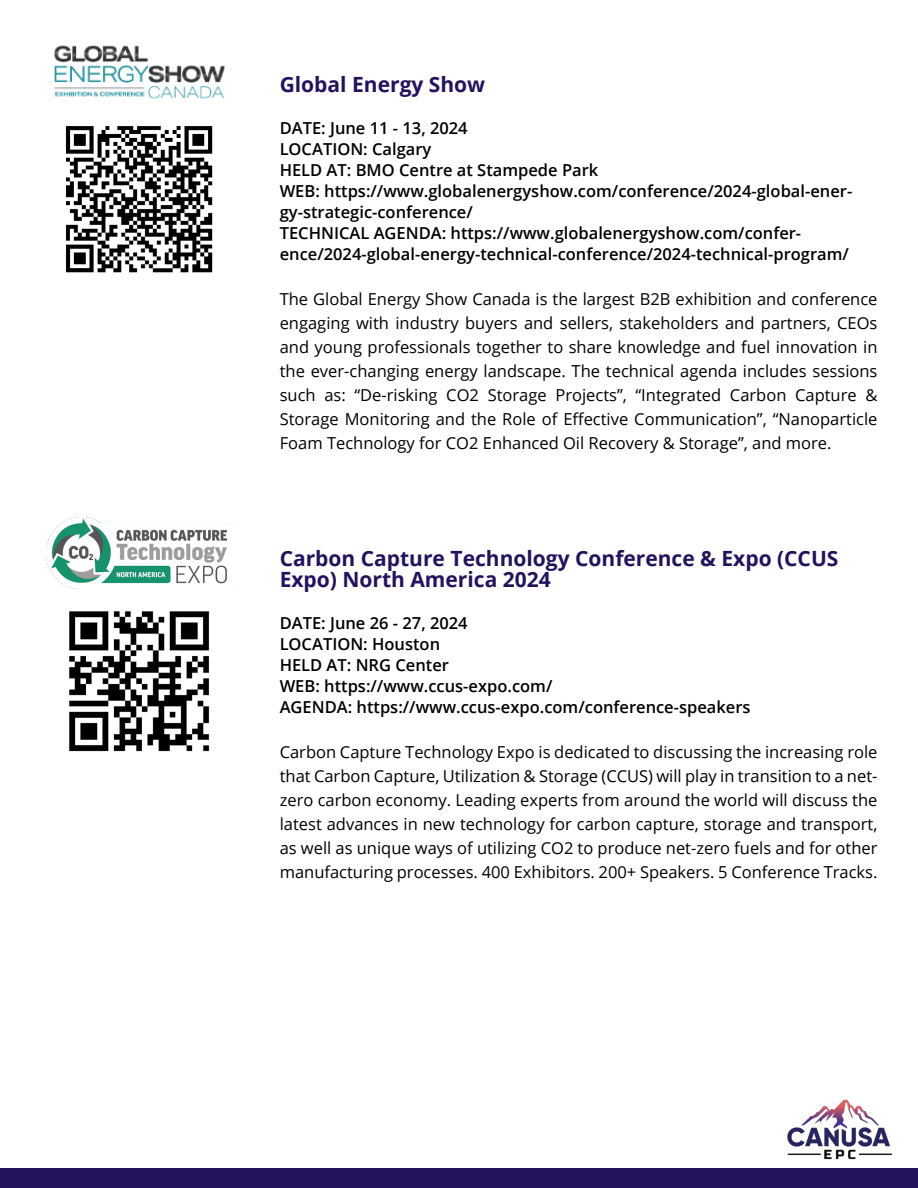
<style>
.page{position:relative;width:918px;height:1188px;background:#fff}
.page>*{position:absolute;margin:0;border:0;box-sizing:border-box;transform-origin:0 0}
.Paragraph_Style_6{font:700 21px/21px "Open Sans";color:#24125f}
.Paragraph_Style_6-2{font:16.5px/24px "Open Sans";color:#000;text-align:justify}
.Paragraph_Style_6-3{font:600 16.5px/21px "Open Sans";color:#000}
</style>
<div class="page">
<img style="left:787px;top:1099px;width:106px;height:61px">
<div style="left:0;top:1168px;width:918px;height:20px;background:#24125f"></div>
<img style="left:54px;top:45px;width:171px;height:54px">
<img style="left:46px;top:518px;width:186px;height:70px">
<img style="left:66px;top:126px;width:147px;height:147px">
<img style="left:69px;top:611px;width:141px;height:141px">
<p class="Paragraph_Style_6" style="left:280px;top:74px;width:207px">Global Energy Show</p>
<p class="Paragraph_Style_6-3" style="left:280px;top:117px;width:190px">DATE: June 11 - 13, 2024</p>
<p class="Paragraph_Style_6-3" style="left:280px;top:138px;width:153px">LOCATION: Calgary</p>
<p class="Paragraph_Style_6-3" style="left:280px;top:159px;width:574px">HELD AT: BMO Centre at Stampede Park<br>WEB: https://www.globalenergyshow.com/conference/2024-global-ener&shy;gy-strategic-conference/</p>
<p class="Paragraph_Style_6-3" style="left:280px;top:222px;width:571px">TECHNICAL AGENDA: https://www.globalenergyshow.com/confer&shy;ence/2024-global-energy-technical-conference/2024-technical-program/</p>
<p class="Paragraph_Style_6-2" style="left:280px;top:287px;width:599px">The Global Energy Show Canada is the largest B2B exhibition and conference engaging with industry buyers and sellers, stakeholders and partners, CEOs and young professionals together to share knowledge and fuel innovation in the ever-changing energy landscape. The technical agenda includes sessions such as: “De-risking CO2 Storage Projects”, “Integrated Carbon Capture &amp; Storage Monitoring and the Role of Effective Communication”, “Nanoparticle Foam Technology for CO2 Enhanced Oil Recovery &amp; Storage”, and more.</p>
<p class="Paragraph_Style_6" style="left:280px;top:548px;width:560px">Carbon Capture Technology Conference &amp; Expo (CCUS<br>Expo) North America 2024</p>
<p class="Paragraph_Style_6-3" style="left:280px;top:612px;width:190px">DATE: June 26 - 27, 2024</p>
<p class="Paragraph_Style_6-3" style="left:280px;top:633px;width:162px">LOCATION: Houston</p>
<p class="Paragraph_Style_6-3" style="left:280px;top:654px;width:274px">HELD AT: NRG Center<br>WEB: https://www.ccus-expo.com/</p>
<p class="Paragraph_Style_6-3" style="left:280px;top:696px;width:472px">AGENDA: https://www.ccus-expo.com/conference-speakers</p>
<p class="Paragraph_Style_6-2" style="left:280px;top:740px;width:599px">Carbon Capture Technology Expo is dedicated to discussing the increasing role that Carbon Capture, Utilization &amp; Storage (CCUS) will play in transition to a net&shy;zero carbon economy. Leading experts from around the world will discuss the latest advances in new technology for carbon capture, storage and transport, as well as unique ways of utilizing CO2 to produce net-zero fuels and for other manufacturing processes. 400 Exhibitors. 200+ Speakers. 5 Conference Tracks.</p>
</div>
